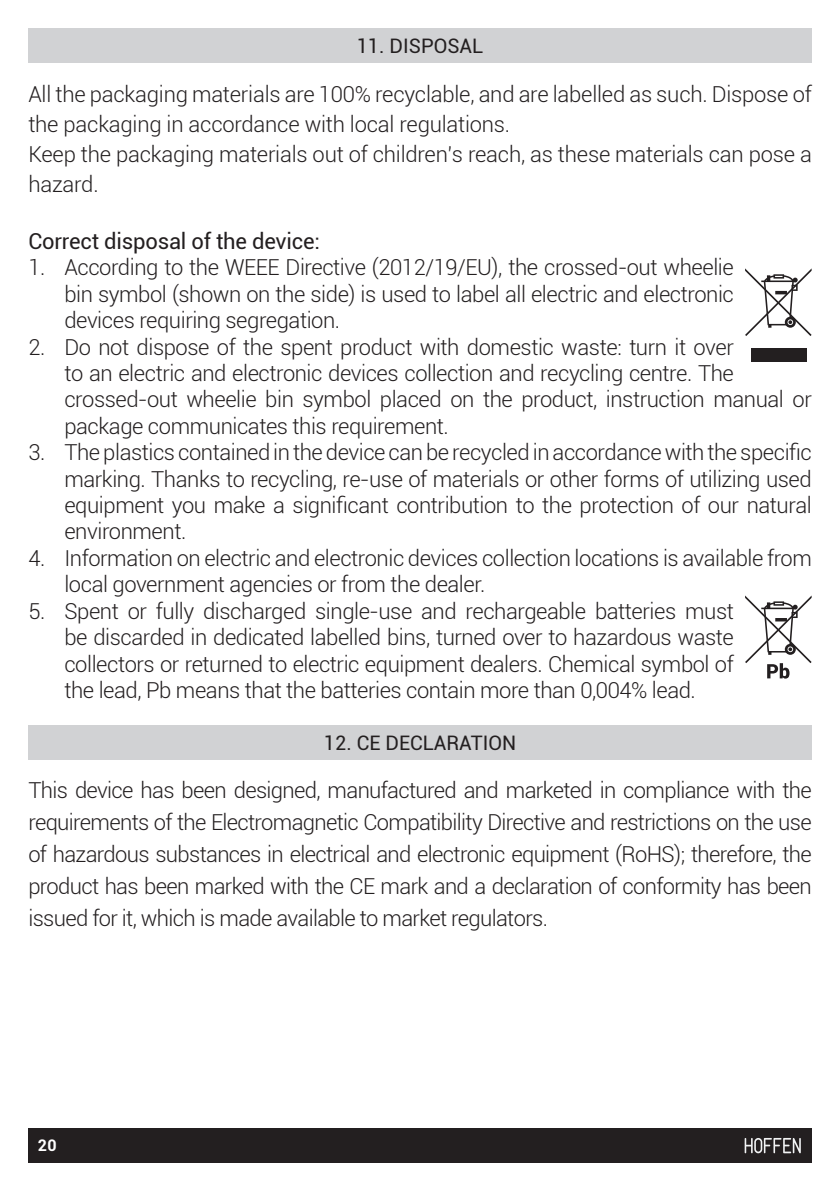
<style>
.page{position:relative;width:840px;height:1191px;background:#fff}
.page>*{position:absolute;margin:0;border:0;box-sizing:border-box;transform-origin:0 0}
.t1{font:300 22px/26.4px "Roboto";letter-spacing:-.02em;color:#231f20;text-align:justify}
.t2{font:22px "Roboto";letter-spacing:-.01em;color:#231f20}
.TYTULY_ROZDZIALOW{font:20px "Roboto";color:#231f20}
.t3{font:700 16px "Roboto";color:#fff}
</style>
<div class="page">
<div style="left:28px;top:1128px;width:783px;height:34px;background:#231f20"></div>
<svg style="left:744px;top:1138px;width:56px;height:15px"></svg>
<div style="left:750px;top:348px;width:55px;height:13px;background:#231f20"></div>
<svg style="left:745px;top:268px;width:66px;height:68px"></svg>
<div style="left:28px;top:28px;width:783px;height:34px;background:#d1d2d4"></div>
<div style="left:28px;top:725px;width:783px;height:34px;background:#d1d2d4"></div>
<svg style="left:745px;top:595px;width:66px;height:83px"></svg>
<p class="TYTULY_ROZDZIALOW" style="left:356px;top:32px;width:128px">11. DISPOSAL</p>
<p class="t1" style="left:28px;top:78px;width:784px;line-height:30px">All the packaging materials are 100% recyclable, and are labelled as such. Dispose of the packaging in accordance with local regulations.</p>
<p class="t1" style="left:28px;top:138px;width:784px;line-height:30px">Keep the packaging materials out of children’s reach, as these materials can pose a hazard.</p>
<p class="t2" style="left:28px;top:226px;width:293px">Correct disposal of the device:</p>
<p class="t1" style="left:64px;top:254px;width:670px;text-indent:-36px">1. According to the WEEE Directive (2012/19/EU), the crossed-out wheelie bin symbol (shown on the side) is used to label all electric and electronic devices requiring segregation.</p>
<p class="t1" style="left:64px;top:333px;width:748px;text-align:left;text-indent:-36px">2. Do not dispose of the spent product with domestic waste: turn it over<br>to an electric and electronic devices collection and recycling centre. The crossed-out wheelie bin symbol placed on the product, instruction manual or package communicates this requirement.</p>
<p class="t1" style="left:64px;top:438px;width:748px;text-indent:-36px">3. The plastics contained in the device can be recycled in accordance with the specific marking. Thanks to recycling, re-use of materials or other forms of utilizing used equipment you make a significant contribution to the protection of our natural environment.</p>
<p class="t1" style="left:64px;top:544px;width:748px;text-indent:-36px">4. Information on electric and electronic devices collection locations is available from local government agencies or from the dealer.</p>
<p class="t1" style="left:64px;top:597px;width:670px;text-indent:-36px">5. Spent or fully discharged single-use and rechargeable batteries must be discarded in dedicated labelled bins, turned over to hazardous waste collectors or returned to electric equipment dealers. Chemical symbol of the lead, Pb means that the batteries contain more than 0,004% lead.</p>
<p class="TYTULY_ROZDZIALOW" style="left:324px;top:728px;width:194px">12. CE DECLARATION</p>
<p class="t1" style="left:28px;top:773px;width:784px;line-height:32px">This device has been designed, manufactured and marketed in compliance with the requirements of the Electromagnetic Compatibility Directive and restrictions on the use of hazardous substances in electrical and electronic equipment (RoHS); therefore, the product has been marked with the CE mark and a declaration of conformity has been issued for it, which is made available to market regulators.</p>
<p class="t3" style="left:28px;top:1133px;width:30px"><sup>3</sup>20</p>
</div>
